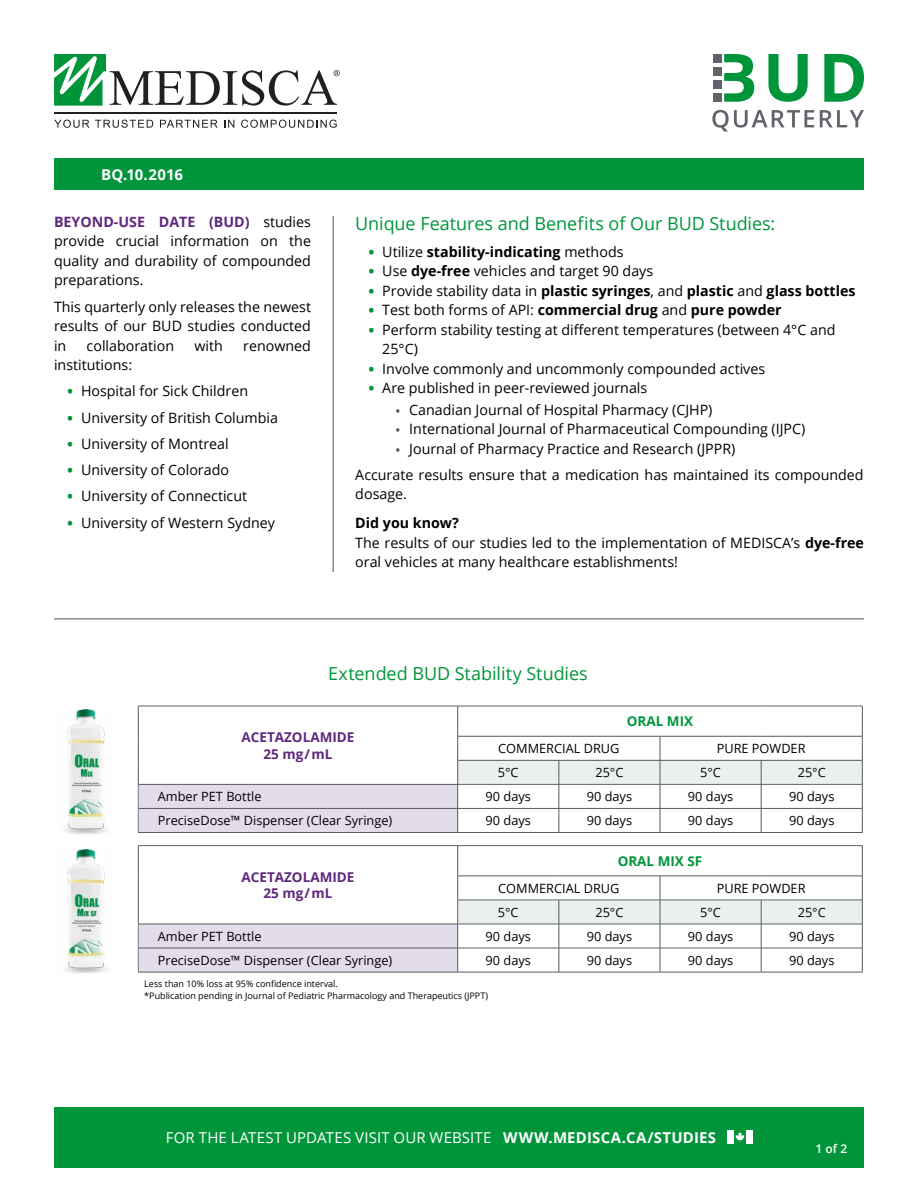
<style>
.page{position:relative;width:918px;height:1188px;background:#fff}
.page>*{position:absolute;margin:0;border:0;box-sizing:border-box;transform-origin:0 0}
.t1{font:18px "Open Sans";letter-spacing:-.005em;color:#00953a}
.t2{font:15px "Open Sans";letter-spacing:.01em;color:#fff}
.t3{font:700 15px "Open Sans";letter-spacing:.01em;color:#fff}
.t4{font:14.25px/19.5px "Open Sans";color:#000}
.t5{font:700 14.25px "Open Sans";color:#000}
.t6{font:700 13.5px/16.5px "Open Sans";color:#5f277e;text-align:center}
.t7{font:700 13.5px "Open Sans";color:#00953a}
.t8{font:12.75px "Open Sans";color:#000}
.t9{font:600 12px "Open Sans";color:#fff}
.t10{font:9px/12px "Open Sans";color:#000}
.s1{font-weight:700;color:#5f277e}
.s2{font-weight:800;font-size:13.5px;color:#00953a}
.s3{font-weight:400}
.s4{font-weight:700}
.s5{font-weight:700;font-size:11.25px;color:#55565a}
</style>
<div class="page">
<div style="left:54px;top:158px;width:810px;height:32px;background:#00953a"></div>
<div style="left:54px;top:1107px;width:810px;height:61px;background:#00953a"></div>
<div style="left:746px;top:1131px;width:6px;height:13px;background:#fff"></div>
<div style="left:728px;top:1131px;width:6px;height:13px;background:#fff"></div>
<svg style="left:735px;top:1132px;width:10px;height:11px"></svg>
<svg style="left:54px;top:54px;width:286px;height:52px"></svg>
<hr style="left:54px;top:113px;width:283px;height:1px;background:#231f20">
<svg style="left:54px;top:120px;width:35px;height:8px"></svg>
<svg style="left:95px;top:120px;width:58px;height:8px"></svg>
<svg style="left:160px;top:120px;width:58px;height:8px"></svg>
<svg style="left:224px;top:120px;width:10px;height:8px"></svg>
<svg style="left:241px;top:120px;width:96px;height:8px"></svg>
<div style="left:714px;top:54px;width:8px;height:8px;background:#5f636a"></div>
<div style="left:714px;top:93px;width:8px;height:9px;background:#5f636a"></div>
<div style="left:714px;top:80px;width:8px;height:9px;background:#5f636a"></div>
<div style="left:714px;top:67px;width:8px;height:8px;background:#5f636a"></div>
<svg style="left:768px;top:54px;width:40px;height:48px"></svg>
<svg style="left:824px;top:54px;width:40px;height:48px"></svg>
<svg style="left:724px;top:54px;width:30px;height:48px"></svg>
<svg style="left:712px;top:110px;width:102px;height:22px"></svg>
<svg style="left:820px;top:110px;width:44px;height:17px"></svg>
<hr style="left:138px;top:706px;width:320px;height:1px;background:#5f636a">
<hr style="left:458px;top:706px;width:101px;height:1px;background:#5f636a">
<hr style="left:559px;top:706px;width:101px;height:1px;background:#5f636a">
<hr style="left:660px;top:706px;width:101px;height:1px;background:#5f636a">
<hr style="left:761px;top:706px;width:102px;height:1px;background:#5f636a">
<hr style="left:138px;top:706px;width:1px;height:30px;background:#58595b">
<hr style="left:862px;top:706px;width:1px;height:30px;background:#58595b">
<hr style="left:138px;top:832px;width:320px;height:1px;background:#58595b">
<hr style="left:458px;top:832px;width:101px;height:1px;background:#58595b">
<hr style="left:559px;top:832px;width:101px;height:1px;background:#58595b">
<hr style="left:660px;top:832px;width:101px;height:1px;background:#58595b">
<hr style="left:761px;top:832px;width:102px;height:1px;background:#58595b">
<hr style="left:457px;top:706px;width:1px;height:30px;background:#58595b">
<svg style="left:138px;top:736px;width:725px;height:96px"></svg>
<hr style="left:138px;top:845px;width:320px;height:1px;background:#5f636a">
<hr style="left:458px;top:845px;width:101px;height:1px;background:#5f636a">
<hr style="left:559px;top:845px;width:101px;height:1px;background:#5f636a">
<hr style="left:660px;top:845px;width:101px;height:1px;background:#5f636a">
<hr style="left:761px;top:845px;width:102px;height:1px;background:#5f636a">
<hr style="left:138px;top:846px;width:1px;height:30px;background:#58595b">
<hr style="left:862px;top:846px;width:1px;height:30px;background:#58595b">
<hr style="left:138px;top:972px;width:320px;height:1px;background:#58595b">
<hr style="left:458px;top:972px;width:101px;height:1px;background:#58595b">
<hr style="left:559px;top:972px;width:101px;height:1px;background:#58595b">
<hr style="left:660px;top:972px;width:101px;height:1px;background:#58595b">
<hr style="left:761px;top:972px;width:102px;height:1px;background:#58595b">
<hr style="left:457px;top:846px;width:1px;height:30px;background:#58595b">
<svg style="left:138px;top:876px;width:725px;height:96px"></svg>
<hr style="left:458px;top:948px;width:101px;height:1px;background:#5f636a">
<hr style="left:559px;top:948px;width:101px;height:1px;background:#5f636a">
<hr style="left:660px;top:948px;width:101px;height:1px;background:#5f636a">
<hr style="left:761px;top:948px;width:101px;height:1px;background:#5f636a">
<img style="left:65px;top:709px;width:42px;height:125px">
<img style="left:65px;top:849px;width:42px;height:124px">
<hr style="left:54px;top:618px;width:810px;height:1px;background:#5f636a">
<hr style="left:333px;top:216px;width:1px;height:356px;background:#5f636a">
<p class="t3" style="left:101px;top:164px;width:83px">BQ.10.2016</p>
<p class="t4" style="left:54px;top:212px;width:259px;text-align:justify"><span class="s1">BEYOND-USE DATE (BUD)</span> studies provide crucial information on the quality and durability of compounded preparations.</p>
<p class="t4" style="left:54px;top:296px;width:259px;text-align:justify">This quarterly only releases the newest results of our BUD studies conducted in</p>
<p class="t4" style="left:87px;top:335px;width:89px">collaboration</p>
<p class="t4" style="left:195px;top:335px;width:30px">with</p>
<p class="t4" style="left:243px;top:335px;width:69px">renowned</p>
<p class="t4" style="left:54px;top:355px;width:80px">institutions:</p>
<p class="t4" style="left:68px;top:381px;width:182px"><span class="s2">•</span> Hospital for Sick Children</p>
<p class="t4" style="left:68px;top:407px;width:212px"><span class="s2">•</span> University of British Columbia</p>
<p class="t4" style="left:68px;top:434px;width:163px"><span class="s2">•</span> University of Montreal</p>
<p class="t4" style="left:68px;top:460px;width:163px"><span class="s2">•</span> University of Colorado</p>
<p class="t4" style="left:68px;top:486px;width:181px"><span class="s2">•</span> University of Connecticut</p>
<p class="t4" style="left:68px;top:512px;width:209px"><span class="s2">•</span> University of Western Sydney</p>
<p class="t1" style="left:355px;top:211px;width:422px">Unique Features and Benefits of Our BUD Studies:</p>
<p class="t5" style="left:369px;top:241px;width:256px"><span class="s2">•</span> <span class="s3">Utilize</span> stability-indicating <span class="s3">methods</span></p>
<p class="t4" style="left:369px;top:261px;width:286px"><span class="s2">•</span> Use <span class="s4">dye-free</span> vehicles and target 90 days</p>
<p class="t5" style="left:369px;top:280px;width:488px"><span class="s2">•</span> <span class="s3">Provide stability data in</span> plastic syringes<span class="s3">, and</span> plastic <span class="s3">and</span> glass bottles</p>
<p class="t5" style="left:369px;top:300px;width:414px"><span class="s2">•</span> <span class="s3">Test both forms of API:</span> commercial drug <span class="s3">and</span> pure powder</p>
<p class="t4" style="left:382px;top:319px;width:455px;text-indent:-14px"><span class="s2">•</span> Perform stability testing at different temperatures (between 4°C and<br>25°C)</p>
<p class="t4" style="left:369px;top:358px;width:398px"><span class="s2">•</span> Involve commonly and uncommonly compounded actives</p>
<p class="t4" style="left:369px;top:378px;width:280px"><span class="s2">•</span> Are published in peer-reviewed journals</p>
<p class="t4" style="left:396px;top:399px;width:318px"><span class="s5">•</span> Canadian Journal of Hospital Pharmacy (CJHP)</p>
<p class="t4" style="left:396px;top:419px;width:411px"><span class="s5">•</span> International Journal of Pharmaceutical Compounding (IJPC)</p>
<p class="t4" style="left:355px;top:435px;width:510px;line-height:26.2px;text-indent:40px"><span class="s5">•</span> Journal of Pharmacy Practice and Research (JPPR)<br>Accurate results ensure that a medication has maintained its compounded</p>
<p class="t4" style="left:355px;top:484px;width:53px">dosage.</p>
<p class="t4" style="left:355px;top:513px;width:510px"><span class="s4">Did you know?<br></span>The results of our studies led to the implementation of MEDISCA’s <span class="s4">dye-free </span>oral vehicles at many healthcare establishments!</p>
<p class="t1" style="left:328px;top:661px;width:261px">Extended BUD Stability Studies</p>
<p class="t7" style="left:627px;top:712px;width:68px">ORAL MIX</p>
<p class="t6" style="left:242px;top:729px;width:114px">ACETAZOLAMIDE<br>25 mg / mL</p>
<p class="t8" style="left:498px;top:740px;width:123px">COMMERCIAL DRUG</p>
<p class="t8" style="left:717px;top:740px;width:90px">PURE POWDER</p>
<p class="t8" style="left:498px;top:764px;width:22px">5°C</p>
<p class="t8" style="left:595px;top:764px;width:30px">25°C</p>
<p class="t8" style="left:700px;top:764px;width:22px">5°C</p>
<p class="t8" style="left:798px;top:764px;width:30px">25°C</p>
<p class="t8" style="left:158px;top:788px;width:105px">Amber PET Bottle</p>
<p class="t8" style="left:486px;top:788px;width:47px">90 days</p>
<p class="t8" style="left:587px;top:788px;width:47px">90 days</p>
<p class="t8" style="left:688px;top:788px;width:47px">90 days</p>
<p class="t8" style="left:789px;top:788px;width:47px">90 days</p>
<p class="t8" style="left:158px;top:812px;width:236px">PreciseDose™ Dispenser (Clear Syringe)</p>
<p class="t8" style="left:486px;top:812px;width:47px">90 days</p>
<p class="t8" style="left:587px;top:812px;width:47px">90 days</p>
<p class="t8" style="left:688px;top:812px;width:47px">90 days</p>
<p class="t8" style="left:789px;top:812px;width:47px">90 days</p>
<p class="t6" style="left:242px;top:868px;width:114px">ACETAZOLAMIDE<br>25 mg / mL</p>
<p class="t7" style="left:618px;top:851px;width:86px">ORAL MIX SF</p>
<p class="t8" style="left:498px;top:879px;width:123px">COMMERCIAL DRUG</p>
<p class="t8" style="left:717px;top:879px;width:90px">PURE POWDER</p>
<p class="t8" style="left:498px;top:903px;width:22px">5°C</p>
<p class="t8" style="left:595px;top:903px;width:30px">25°C</p>
<p class="t8" style="left:700px;top:903px;width:22px">5°C</p>
<p class="t8" style="left:798px;top:903px;width:30px">25°C</p>
<p class="t8" style="left:158px;top:928px;width:105px">Amber PET Bottle</p>
<p class="t8" style="left:486px;top:928px;width:47px">90 days</p>
<p class="t8" style="left:587px;top:928px;width:47px">90 days</p>
<p class="t8" style="left:688px;top:928px;width:47px">90 days</p>
<p class="t8" style="left:789px;top:928px;width:47px">90 days</p>
<p class="t8" style="left:158px;top:952px;width:236px">PreciseDose™ Dispenser (Clear Syringe)</p>
<p class="t8" style="left:486px;top:952px;width:47px">90 days</p>
<p class="t8" style="left:587px;top:952px;width:47px">90 days</p>
<p class="t8" style="left:688px;top:952px;width:47px">90 days</p>
<p class="t8" style="left:789px;top:952px;width:47px">90 days</p>
<p class="t10" style="left:144px;top:977px;width:345px">Less than 10% loss at 95% confidence interval.<br>*Publication pending in Journal of Pediatric Pharmacology and Therapeutics (JPPT)</p>
<p class="t2" style="left:166px;top:1127px;width:552px">FOR THE LATEST UPDATES VISIT OUR WEBSITE <span class="s4">WWW.MEDISCA.CA/STUDIES</span></p>
<p class="t9" style="left:816px;top:1141px;width:33px">1 of 2</p>
</div>
